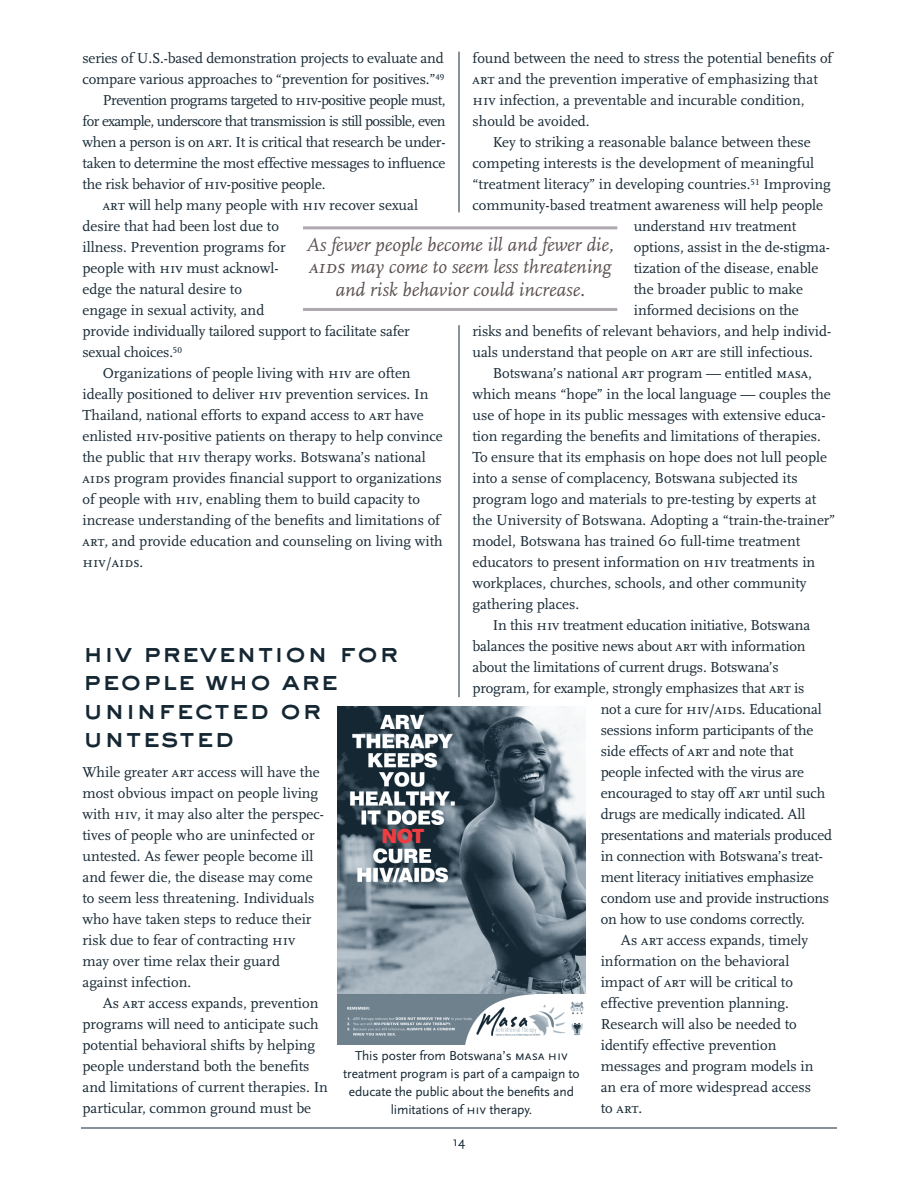
<style>
.page{position:relative;width:918px;height:1188px;background:#fff}
.page>*{position:absolute;margin:0;border:0;box-sizing:border-box;transform-origin:0 0}
.t1{font:27px/28.5px "Sackers Heavy Gothic";color:#152733}
.t2{font:900 21.3px "Scala Sans";color:#ef3e42;scale:.95 1}
.t3{font:italic 19.5px/22.5px "Scala";color:#5c5151;text-align:center}
.t4{font:15px/21px "Scala";color:#152733}
.t5{font:15px "Scala";letter-spacing:-.04em;color:#152733}
.t6{font:15px "Scala";letter-spacing:-.03em;color:#152733}
.t7{font:15px "Scala Caps";color:#152733}
.t8{font:13.5px/18px "Scala Sans";letter-spacing:-.01em;color:#152733;text-align:center}
.s1{font-family:"Scala Caps"}
.s2{font-family:"Scala"}
.s3{font-family:"Scala Sans Caps"}
</style>
<div class="page">
<hr style="left:81px;top:1128px;width:756px;height:1px;background:#152733">
<hr style="left:459px;top:52px;width:1px;height:160px;background:#152733">
<hr style="left:459px;top:325px;width:1px;height:372px;background:#152733">
<img style="left:337px;top:707px;width:249px;height:338px">
<hr style="left:303px;top:226px;width:314px;height:3px;background:#afaaaf">
<hr style="left:303px;top:308px;width:314px;height:3px;background:#afaaaf">
<p class="t4" style="left:472px;top:49px;width:361px">found between the need to stress the potential benefits of <span class="s1">art</span> and the prevention imperative of emphasizing that <span class="s1">hiv</span> infection, a preventable and incurable condition, should be avoided.</p>
<p class="t4" style="left:493px;top:133px;width:319px">Key to striking a reasonable balance between these</p>
<p class="t4" style="left:472px;top:154px;width:343px">competing interests is the development of meaningful</p>
<p class="t4" style="left:472px;top:175px;width:360px">“treatment literacy” in developing countries.<sup>51</sup> Improving</p>
<p class="t4" style="left:473px;top:196px;width:352px">community-based treatment awareness will help people</p>
<p class="t4" style="left:634px;top:217px;width:164px">understand <span class="s1">hiv</span> treatment</p>
<p class="t4" style="left:634px;top:238px;width:198px">options, assist in the de-stigma-</p>
<p class="t4" style="left:634px;top:259px;width:186px">tization of the disease, enable</p>
<p class="t4" style="left:634px;top:280px;width:171px">the broader public to make</p>
<p class="t4" style="left:634px;top:301px;width:166px">informed decisions on the</p>
<p class="t4" style="left:473px;top:322px;width:360px">risks and benefits of relevant behaviors, and help individ-</p>
<p class="t4" style="left:473px;top:343px;width:342px">uals understand that people on <span class="s1">art</span> are still infectious.</p>
<p class="t4" style="left:493px;top:364px;width:321px">Botswana’s national <span class="s1">art</span> program — entitled <span class="s1">masa</span>,</p>
<p class="t4" style="left:473px;top:385px;width:360px">which means “hope” in the local language — couples the</p>
<p class="t4" style="left:473px;top:406px;width:355px">use of hope in its public messages with extensive educa-</p>
<p class="t4" style="left:473px;top:427px;width:350px">tion regarding the benefits and limitations of therapies.</p>
<p class="t4" style="left:473px;top:448px;width:356px">To ensure that its emphasis on hope does not lull people</p>
<p class="t4" style="left:473px;top:469px;width:327px">into a sense of complacency, Botswana subjected its</p>
<p class="t4" style="left:473px;top:490px;width:345px">program logo and materials to pre-testing by experts at</p>
<p class="t4" style="left:473px;top:511px;width:364px">the University of Botswana. Adopting a “train-the-trainer”</p>
<p class="t4" style="left:473px;top:532px;width:329px">model, Botswana has trained 60 full-time treatment</p>
<p class="t4" style="left:473px;top:553px;width:344px">educators to present information on <span class="s1">hiv</span> treatments in</p>
<p class="t4" style="left:473px;top:574px;width:336px">workplaces, churches, schools, and other community</p>
<p class="t4" style="left:473px;top:595px;width:108px">gathering places.</p>
<p class="t4" style="left:493px;top:616px;width:319px">In this <span class="s1">hiv</span> treatment education initiative, Botswana</p>
<p class="t4" style="left:473px;top:637px;width:335px">balances the positive news about <span class="s1">art</span> with information</p>
<p class="t4" style="left:473px;top:658px;width:308px">about the limitations of current drugs. Botswana’s</p>
<p class="t4" style="left:473px;top:679px;width:333px">program, for example, strongly emphasizes that <span class="s1">art</span> is</p>
<p class="t4" style="left:601px;top:700px;width:222px">not a cure for <span class="s1">hiv</span>/<span class="s1">aids.</span> Educational</p>
<p class="t4" style="left:601px;top:721px;width:214px">sessions inform participants of the</p>
<p class="t4" style="left:601px;top:742px;width:194px">side effects of <span class="s1">art</span> and note that</p>
<p class="t4" style="left:601px;top:763px;width:205px">people infected with the virus are</p>
<p class="t4" style="left:601px;top:784px;width:226px">encouraged to stay off <span class="s1">art</span> until such</p>
<p class="t4" style="left:601px;top:805px;width:206px">drugs are medically indicated. All</p>
<p class="t4" style="left:601px;top:826px;width:233px">presentations and materials produced</p>
<p class="t4" style="left:601px;top:847px;width:224px">in connection with Botswana’s treat-</p>
<p class="t4" style="left:601px;top:868px;width:215px">ment literacy initiatives emphasize</p>
<p class="t4" style="left:601px;top:889px;width:230px">condom use and provide instructions</p>
<p class="t4" style="left:601px;top:910px;width:206px">on how to use condoms correctly.</p>
<p class="t4" style="left:621px;top:931px;width:189px">As <span class="s1">art</span> access expands, timely</p>
<p class="t4" style="left:601px;top:952px;width:190px">information on the behavioral</p>
<p class="t4" style="left:601px;top:973px;width:194px">impact of <span class="s1">art</span> will be critical to</p>
<p class="t4" style="left:601px;top:994px;width:190px">effective prevention planning.</p>
<p class="t4" style="left:601px;top:1015px;width:198px">Research will also be needed to</p>
<p class="t4" style="left:601px;top:1036px;width:177px">identify effective prevention</p>
<p class="t4" style="left:601px;top:1057px;width:214px">messages and program models in</p>
<p class="t4" style="left:601px;top:1078px;width:212px">an era of more widespread access</p>
<p class="t7" style="left:601px;top:1099px;width:43px"><span class="s2">to</span> art.</p>
<p class="t4" style="left:82px;top:49px;width:363px">series of U.S.-based demonstration projects to evaluate and</p>
<p class="t4" style="left:82px;top:70px;width:363px">compare various approaches to “prevention for positives.”<sup>49</sup></p>
<p class="t6" style="left:103px;top:94px;width:344px">Prevention programs targeted to <span class="s1">hiv</span>-positive people must,</p>
<p class="t5" style="left:83px;top:115px;width:364px">for example, underscore that transmission is still possible, even</p>
<p class="t4" style="left:83px;top:133px;width:365px">when a person is on <span class="s1">art.</span> It is critical that research be under-</p>
<p class="t4" style="left:83px;top:154px;width:365px">taken to determine the most effective messages to influence</p>
<p class="t4" style="left:83px;top:175px;width:245px">the risk behavior of <span class="s1">hiv</span>-positive people.</p>
<p class="t4" style="left:103px;top:196px;width:317px"><span class="s1">art</span> will help many people with <span class="s1">hiv</span> recover sexual</p>
<p class="t4" style="left:83px;top:217px;width:198px">desire that had been lost due to</p>
<p class="t4" style="left:83px;top:238px;width:205px">illness. Prevention programs for</p>
<p class="t4" style="left:83px;top:259px;width:198px">people with <span class="s1">hiv</span> must acknowl-</p>
<p class="t4" style="left:83px;top:280px;width:161px">edge the natural desire to</p>
<p class="t4" style="left:83px;top:301px;width:183px">engage in sexual activity, and</p>
<p class="t4" style="left:83px;top:322px;width:329px">provide individually tailored support to facilitate safer</p>
<p class="t4" style="left:83px;top:343px;width:101px">sexual choices.<sup>50</sup></p>
<p class="t4" style="left:103px;top:364px;width:309px">Organizations of people living with <span class="s1">hiv</span> are often</p>
<p class="t4" style="left:83px;top:385px;width:347px">ideally positioned to deliver <span class="s1">hiv</span> prevention services. In</p>
<p class="t4" style="left:83px;top:406px;width:343px">Thailand, national efforts to expand access to <span class="s1">art</span> have</p>
<p class="t4" style="left:83px;top:427px;width:362px">enlisted <span class="s1">hiv</span>-positive patients on therapy to help convince</p>
<p class="t4" style="left:83px;top:448px;width:345px">the public that <span class="s1">hiv</span> therapy works. Botswana’s national</p>
<p class="t4" style="left:82px;top:469px;width:361px"><span class="s1">aids</span> program provides financial support to organizations</p>
<p class="t4" style="left:82px;top:490px;width:339px">of people with <span class="s1">hiv</span>, enabling them to build capacity to</p>
<p class="t4" style="left:82px;top:511px;width:359px">increase understanding of the benefits and limitations of</p>
<p class="t4" style="left:82px;top:532px;width:362px"><span class="s1">art</span>, and provide education and counseling on living with</p>
<p class="t7" style="left:82px;top:553px;width:62px">hiv<span class="s2">/</span>aids.</p>
<h3 class="t3" style="left:307px;top:235px;width:308px">As fewer people become ill and fewer die, <span class="s1">aids</span> may come to seem less threatening and risk behavior could increase.</h3>
<h1 class="t1" style="left:82px;top:638px;width:317px">hiv prevention for people who are uninfected or untested</h1>
<p class="t4" style="left:82px;top:763px;width:243px">While greater <span class="s1">art</span> access will have the most obvious impact on people living with <span class="s1">hiv</span>, it may also alter the perspec&shy;tives of people who are uninfected or untested. As fewer people become ill and fewer die, the disease may come to seem less threatening. Individuals who have taken steps to reduce their risk due to fear of contracting <span class="s1">hiv </span>may over time relax their guard against infection.</p>
<p class="t4" style="left:83px;top:994px;width:247px;text-indent:20px">As <span class="s1">art</span> access expands, prevention programs will need to anticipate such potential behavioral shifts by helping people understand both the benefits and limitations of current therapies. In particular, common ground must be</p>
<h2 class="t2" style="left:381px;top:828px;width:47px">NOT</h2>
<p class="t8" style="left:343px;top:1048px;width:238px">This poster from Botswana’s <span class="s3">masa hiv </span>treatment program is part of a campaign to educate the public about the benefits and limitations of <span class="s3">hiv</span> therapy.</p>
<p class="t8" style="left:453px;top:1133px;width:14px">14</p>
</div>
